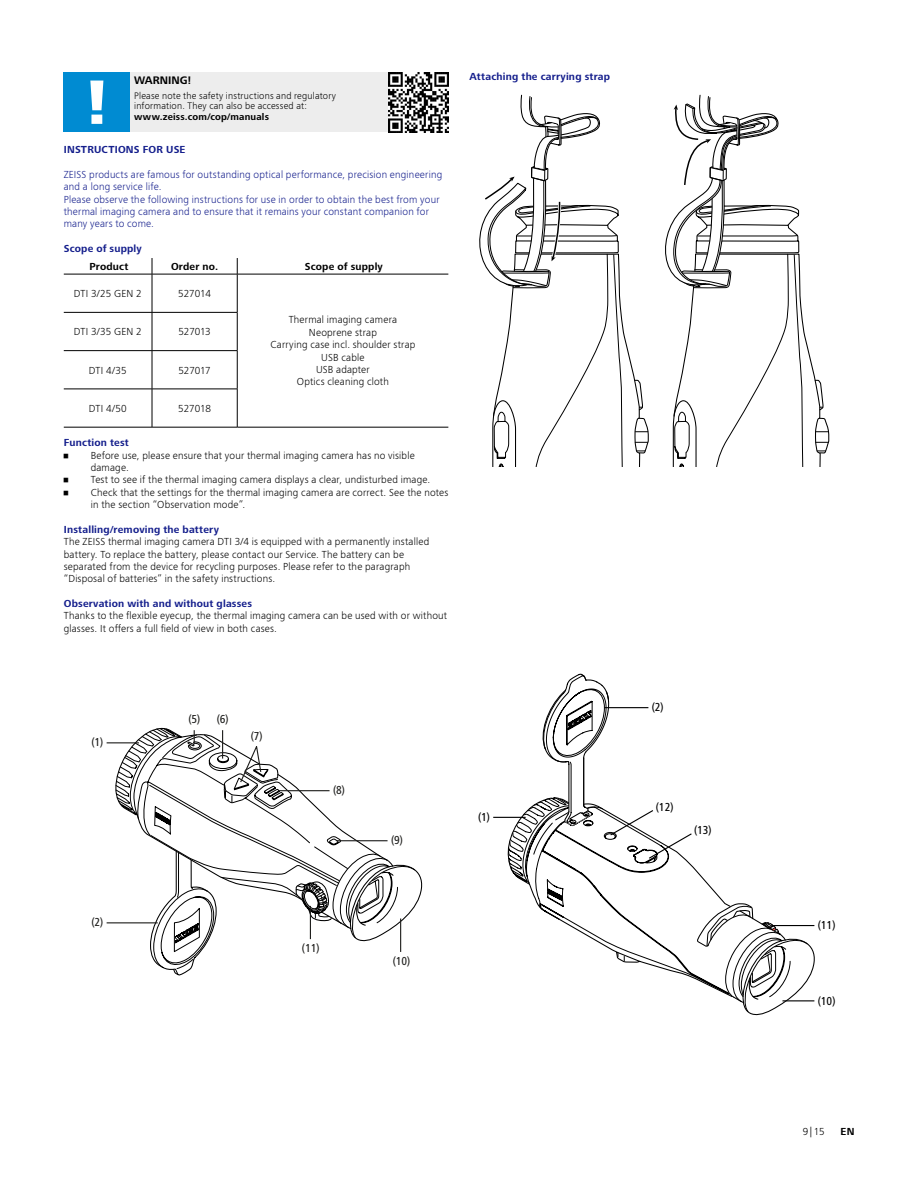
<style>
.page{position:relative;width:918px;height:1188px;background:#fff}
.page>*{position:absolute;margin:0;border:0;box-sizing:border-box;transform-origin:0 0}
.t1{font:500 condensed 12px "Zeiss Frutiger Next Pro";color:#1d1d1b}
.t2{font:500 condensed 12px "Zeiss Frutiger Next Pro";color:#000}
.warning{font:700 11.25px "ZEISS Frutiger Next W1 G";color:#000}
.Copy{font:300 10.5px/12.3px "ZEISS Frutiger Next W1 G";letter-spacing:.02em;color:#000}
.Copy-2{font:300 10.5px/12.3px "ZEISS Frutiger Next W1 G";letter-spacing:.015em;color:#141e8c}
.Subtitle{font:700 10.5px "ZEISS Frutiger Next W1 G";letter-spacing:.015em;color:#141e8c}
.Copy_Tabelle_zentriert{font:300 10.5px "ZEISS Frutiger Next W1 G";letter-spacing:.015em;color:#000}
.Copy_zentriert{font:300 10.5px "ZEISS Frutiger Next W1 G";letter-spacing:-.005em;color:#000}
.Copy_Tabelle_zentriert-2{font:700 10.5px "ZEISS Frutiger Next W1 G";letter-spacing:.015em;color:#000}
.Copy_zentriert-2{font:700 10.5px "ZEISS Frutiger Next W1 G";letter-spacing:.02em;color:#000}
.Copy_6_5{font:300 9.75px/10.5px "ZEISS Frutiger Next W1 G";letter-spacing:.02em;color:#000}
.s1{font-weight:700}
</style>
<div class="page">
<div style="left:64px;top:72px;width:66px;height:60px;background:#008bd2"></div>
<div style="left:130px;top:72px;width:259px;height:60px;background:#ededed"></div>
<svg style="left:90px;top:81px;width:13px;height:43px"></svg>
<img style="left:389px;top:72px;width:59px;height:60px">
<svg style="left:152px;top:258px;width:1px;height:16px"></svg>
<svg style="left:237px;top:258px;width:1px;height:16px"></svg>
<hr style="left:64px;top:274px;width:88px;height:1px;background:#000">
<hr style="left:152px;top:274px;width:85px;height:1px;background:#000">
<hr style="left:152px;top:274px;width:1px;height:38px;background:#000">
<hr style="left:152px;top:313px;width:1px;height:37px;background:#000">
<hr style="left:152px;top:351px;width:1px;height:38px;background:#000">
<hr style="left:152px;top:389px;width:1px;height:38px;background:#000">
<hr style="left:237px;top:274px;width:211px;height:1px;background:#000">
<hr style="left:237px;top:274px;width:1px;height:38px;background:#000">
<hr style="left:237px;top:313px;width:1px;height:37px;background:#000">
<hr style="left:237px;top:351px;width:1px;height:38px;background:#000">
<hr style="left:237px;top:389px;width:1px;height:38px;background:#000">
<hr style="left:237px;top:427px;width:211px;height:1px;background:#000">
<hr style="left:64px;top:312px;width:88px;height:1px;background:#000">
<hr style="left:152px;top:312px;width:85px;height:1px;background:#000">
<hr style="left:64px;top:350px;width:88px;height:1px;background:#000">
<hr style="left:152px;top:350px;width:85px;height:1px;background:#000">
<hr style="left:64px;top:389px;width:88px;height:1px;background:#000">
<hr style="left:152px;top:389px;width:85px;height:1px;background:#000">
<hr style="left:64px;top:427px;width:88px;height:1px;background:#000">
<hr style="left:152px;top:427px;width:85px;height:1px;background:#000">
<svg style="left:479px;top:94px;width:351px;height:373px"></svg>
<hr style="left:107px;top:742px;width:32px;height:1px;background:#1d1d1b">
<hr style="left:107px;top:922px;width:51px;height:1px;background:#1d1d1b">
<svg style="left:115px;top:727px;width:308px;height:249px"></svg>
<svg style="left:493px;top:673px;width:322px;height:343px"></svg>
<p class="warning" style="left:134px;top:72px;width:58px">WARNING!</p>
<p class="Copy_6_5" style="left:134px;top:90px;width:203px">Please note the safety instructions and regulatory information. They can also be accessed at: <span class="s1">www.zeiss.com/cop/manuals</span></p>
<p class="Subtitle" style="left:64px;top:142px;width:123px">INSTRUCTIONS FOR USE</p>
<p class="Copy-2" style="left:64px;top:168px;width:380px">ZEISS products are famous for outstanding optical performance, precision engineering and a long service life.</p>
<p class="Copy-2" style="left:64px;top:192px;width:377px">Please observe the following instructions for use in order to obtain the best from your thermal imaging camera and to ensure that it remains your constant companion for many years to come.</p>
<p class="Subtitle" style="left:64px;top:241px;width:80px">Scope of supply</p>
<p class="Copy_zentriert-2" style="left:89px;top:259px;width:41px">Product</p>
<p class="Copy_zentriert-2" style="left:171px;top:259px;width:49px">Order no.</p>
<p class="Copy_Tabelle_zentriert-2" style="left:305px;top:259px;width:80px">Scope of supply</p>
<p class="Copy_zentriert" style="left:74px;top:286px;width:69px">DTI 3/25 GEN 2</p>
<p class="Copy_zentriert" style="left:178px;top:286px;width:34px">527014</p>
<p class="Copy_Tabelle_zentriert" style="left:289px;top:313px;width:110px">Thermal imaging camera</p>
<p class="Copy_Tabelle_zentriert" style="left:309px;top:325px;width:70px">Neoprene strap</p>
<p class="Copy_Tabelle_zentriert" style="left:270px;top:337px;width:147px">Carrying case incl. shoulder strap</p>
<p class="Copy_Tabelle_zentriert" style="left:321px;top:350px;width:45px">USB cable</p>
<p class="Copy_Tabelle_zentriert" style="left:316px;top:362px;width:55px">USB adapter</p>
<p class="Copy_Tabelle_zentriert" style="left:297px;top:375px;width:93px">Optics cleaning cloth</p>
<p class="Copy_zentriert" style="left:74px;top:325px;width:69px">DTI 3/35 GEN 2</p>
<p class="Copy_zentriert" style="left:178px;top:325px;width:34px">527013</p>
<p class="Copy_zentriert" style="left:89px;top:363px;width:39px">DTI 4/35</p>
<p class="Copy_zentriert" style="left:178px;top:363px;width:34px">527017</p>
<p class="Copy_zentriert" style="left:89px;top:401px;width:39px">DTI 4/50</p>
<p class="Copy_zentriert" style="left:178px;top:401px;width:34px">527018</p>
<p class="Subtitle" style="left:64px;top:435px;width:67px">Function test</p>
<p class="Copy" style="left:91px;top:448px;width:326px;text-indent:-27px">• Before use, please ensure that your thermal imaging camera has no visible damage.</p>
<p class="Copy" style="left:64px;top:473px;width:368px">• Test to see if the thermal imaging camera displays a clear, undisturbed image.</p>
<p class="Copy" style="left:91px;top:485px;width:359px;text-indent:-27px">• Check that the settings for the thermal imaging camera are correct. See the notes in the section “Observation mode”.</p>
<p class="Subtitle" style="left:64px;top:522px;width:157px">Installing/removing the battery</p>
<p class="Copy" style="left:64px;top:535px;width:367px">The ZEISS thermal imaging camera DTI 3/4 is equipped with a permanently installed battery. To replace the battery, please contact our Service. The battery can be separated from the device for recycling purposes. Please refer to the paragraph “Disposal of batteries” in the safety instructions.</p>
<p class="Subtitle" style="left:64px;top:596px;width:190px">Observation with and without glasses</p>
<p class="Copy" style="left:64px;top:609px;width:385px">Thanks to the flexible eyecup, the thermal imaging camera can be used with or without glasses. It offers a full field of view in both cases.</p>
<p class="Subtitle" style="left:470px;top:69px;width:142px">Attaching the carrying strap</p>
<p class="t1" style="left:92px;top:736px;width:13px">(1)</p>
<p class="t1" style="left:92px;top:916px;width:13px">(2)</p>
<p class="t1" style="left:188px;top:712px;width:13px">(5)</p>
<p class="t1" style="left:217px;top:712px;width:13px">(6)</p>
<p class="t1" style="left:251px;top:729px;width:13px">(7)</p>
<p class="t1" style="left:333px;top:783px;width:13px">(8)</p>
<p class="t1" style="left:302px;top:941px;width:19px">(11)</p>
<p class="t1" style="left:391px;top:834px;width:13px">(9)</p>
<p class="t1" style="left:393px;top:954px;width:19px">(10)</p>
<p class="t2" style="left:478px;top:810px;width:13px">(1)</p>
<p class="t2" style="left:652px;top:700px;width:13px">(2)</p>
<p class="t2" style="left:656px;top:801px;width:19px">(12)</p>
<p class="t2" style="left:694px;top:824px;width:19px">(13)</p>
<p class="t2" style="left:818px;top:918px;width:19px">(11)</p>
<p class="t2" style="left:818px;top:994px;width:19px">(10)</p>
<p class="Copy" style="left:803px;top:1125px;width:24px">9|15</p>
<p class="Copy_Tabelle_zentriert-2" style="left:840px;top:1124px;width:16px">EN</p>
</div>
